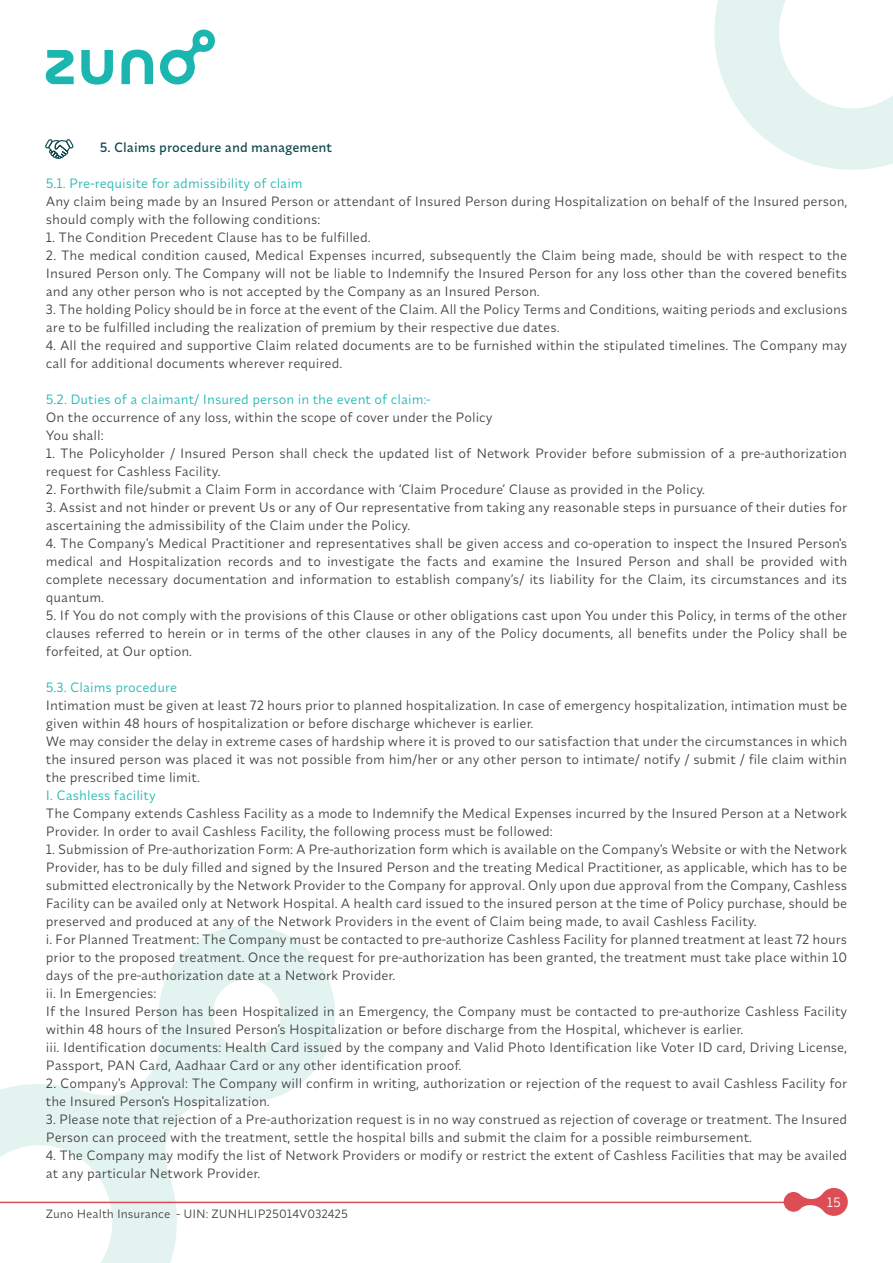
<style>
.page{position:relative;width:893px;height:1263px;background:#fff}
.page>*{position:absolute;margin:0;border:0;box-sizing:border-box;transform-origin:0 0}
.t1{font:13.5px/18px "Synonym";color:#3e3e3f}
.t2{font:13.5px "Synonym";color:#1ab6af}
.t3{font:500 13.5px "Synonym";color:#0d474f}
.t4{font:13.5px "Synonym";color:#fff}
.t5{font:12px "Synonym";color:#3e3e3f}
</style>
<div class="page">
<svg style="left:714px;top:0;width:179px;height:170px"></svg>
<svg style="left:0;top:925px;width:335px;height:338px"></svg>
<svg style="left:45px;top:139px;width:29px;height:20px"></svg>
<hr style="left:0;top:1202px;width:817px;height:1px;background:#dc4d55">
<svg style="left:784px;top:1188px;width:64px;height:28px"></svg>
<svg style="left:45px;top:29px;width:170px;height:56px"></svg>
<p class="t3" style="left:100px;top:139px;width:234px">5. Claims procedure and management</p>
<p class="t2" style="left:46px;top:175px;width:258px">5.1. Pre-requisite for admissibility of claim</p>
<p class="t1" style="left:46px;top:192px;width:803px">Any claim being made by an Insured Person or attendant of Insured Person during Hospitalization on behalf of the Insured person, should comply with the following conditions:</p>
<p class="t1" style="left:46px;top:228px;width:326px">1. The Condition Precedent Clause has to be fulfilled.</p>
<p class="t1" style="left:46px;top:246px;width:803px;text-align:justify">2. The medical condition caused, Medical Expenses incurred, subsequently the Claim being made, should be with respect to the Insured Person only. The Company will not be liable to Indemnify the Insured Person for any loss other than the covered benefits and any other person who is not accepted by the Company as an Insured Person.</p>
<p class="t1" style="left:46px;top:300px;width:803px">3. The holding Policy should be in force at the event of the Claim. All the Policy Terms and Conditions, waiting periods and exclusions are to be fulfilled including the realization of premium by their respective due dates.</p>
<p class="t1" style="left:46px;top:336px;width:803px">4. All the required and supportive Claim related documents are to be furnished within the stipulated timelines. The Company may call for additional documents wherever required.</p>
<p class="t2" style="left:46px;top:391px;width:386px">5.2. Duties of a claimant/ Insured person in the event of claim:-</p>
<p class="t1" style="left:46px;top:408px;width:448px">On the occurrence of any loss, within the scope of cover under the Policy<br>You shall:</p>
<p class="t1" style="left:46px;top:444px;width:803px">1. The Policyholder / Insured Person shall check the updated list of Network Provider before submission of a pre-authorization request for Cashless Facility.</p>
<p class="t1" style="left:46px;top:480px;width:661px">2. Forthwith file/submit a Claim Form in accordance with ‘Claim Procedure’ Clause as provided in the Policy.</p>
<p class="t1" style="left:46px;top:498px;width:803px">3. Assist and not hinder or prevent Us or any of Our representative from taking any reasonable steps in pursuance of their duties for ascertaining the admissibility of the Claim under the Policy.</p>
<p class="t1" style="left:46px;top:534px;width:803px;text-align:justify">4. The Company's Medical Practitioner and representatives shall be given access and co-operation to inspect the Insured Person's medical and Hospitalization records and to investigate the facts and examine the Insured Person and shall be provided with complete necessary documentation and information to establish company’s/ its liability for the Claim, its circumstances and its quantum.</p>
<p class="t1" style="left:46px;top:606px;width:803px;text-align:justify">5. If You do not comply with the provisions of this Clause or other obligations cast upon You under this Policy, in terms of the other clauses referred to herein or in terms of the other clauses in any of the Policy documents, all benefits under the Policy shall be forfeited, at Our option.</p>
<p class="t2" style="left:46px;top:679px;width:133px">5.3. Claims procedure</p>
<p class="t1" style="left:46px;top:696px;width:803px">Intimation must be given at least 72 hours prior to planned hospitalization. In case of emergency hospitalization, intimation must be given within 48 hours of hospitalization or before discharge whichever is earlier.<br>We may consider the delay in extreme cases of hardship where it is proved to our satisfaction that under the circumstances in which the insured person was placed it was not possible from him/her or any other person to intimate/ notify / submit / file claim within the prescribed time limit.</p>
<p class="t2" style="left:46px;top:787px;width:111px">I. Cashless facility</p>
<p class="t1" style="left:46px;top:804px;width:803px">The Company extends Cashless Facility as a mode to Indemnify the Medical Expenses incurred by the Insured Person at a Network<br>Provider. In order to avail Cashless Facility, the following process must be followed:</p>
<p class="t1" style="left:46px;top:840px;width:803px">1. Submission of Pre-authorization Form: A Pre-authorization form which is available on the Company's Website or with the Network Provider, has to be duly filled and signed by the Insured Person and the treating Medical Practitioner, as applicable, which has to be submitted electronically by the Network Provider to the Company for approval. Only upon due approval from the Company, Cashless Facility can be availed only at Network Hospital. A health card issued to the insured person at the time of Policy purchase, should be preserved and produced at any of the Network Providers in the event of Claim being made, to avail Cashless Facility.<br>i. For Planned Treatment: The Company must be contacted to pre-authorize Cashless Facility for planned treatment at least 72 hours prior to the proposed treatment. Once the request for pre-authorization has been granted, the treatment must take place within 10 days of the pre-authorization date at a Network Provider.<br>ii. In Emergencies:<br>If the Insured Person has been Hospitalized in an Emergency, the Company must be contacted to pre-authorize Cashless Facility within 48 hours of the Insured Person’s Hospitalization or before discharge from the Hospital, whichever is earlier.<br>iii. Identification documents: Health Card issued by the company and Valid Photo Identification like Voter ID card, Driving License, Passport, PAN Card, Aadhaar Card or any other identification proof.</p>
<p class="t1" style="left:46px;top:1074px;width:803px">2. Company's Approval: The Company will confirm in writing, authorization or rejection of the request to avail Cashless Facility for the Insured Person's Hospitalization.</p>
<p class="t1" style="left:46px;top:1110px;width:803px">3. Please note that rejection of a Pre-authorization request is in no way construed as rejection of coverage or treatment. The Insured<br>Person can proceed with the treatment, settle the hospital bills and submit the claim for a possible reimbursement.</p>
<p class="t1" style="left:46px;top:1146px;width:803px">4. The Company may modify the list of Network Providers or modify or restrict the extent of Cashless Facilities that may be availed at any particular Network Provider.</p>
<p class="t5" style="left:46px;top:1207px;width:304px">Zuno Health Insurance - UIN: ZUNHLIP25014V032425</p>
<p class="t4" style="left:827px;top:1194px;width:16px">15</p>
</div>
